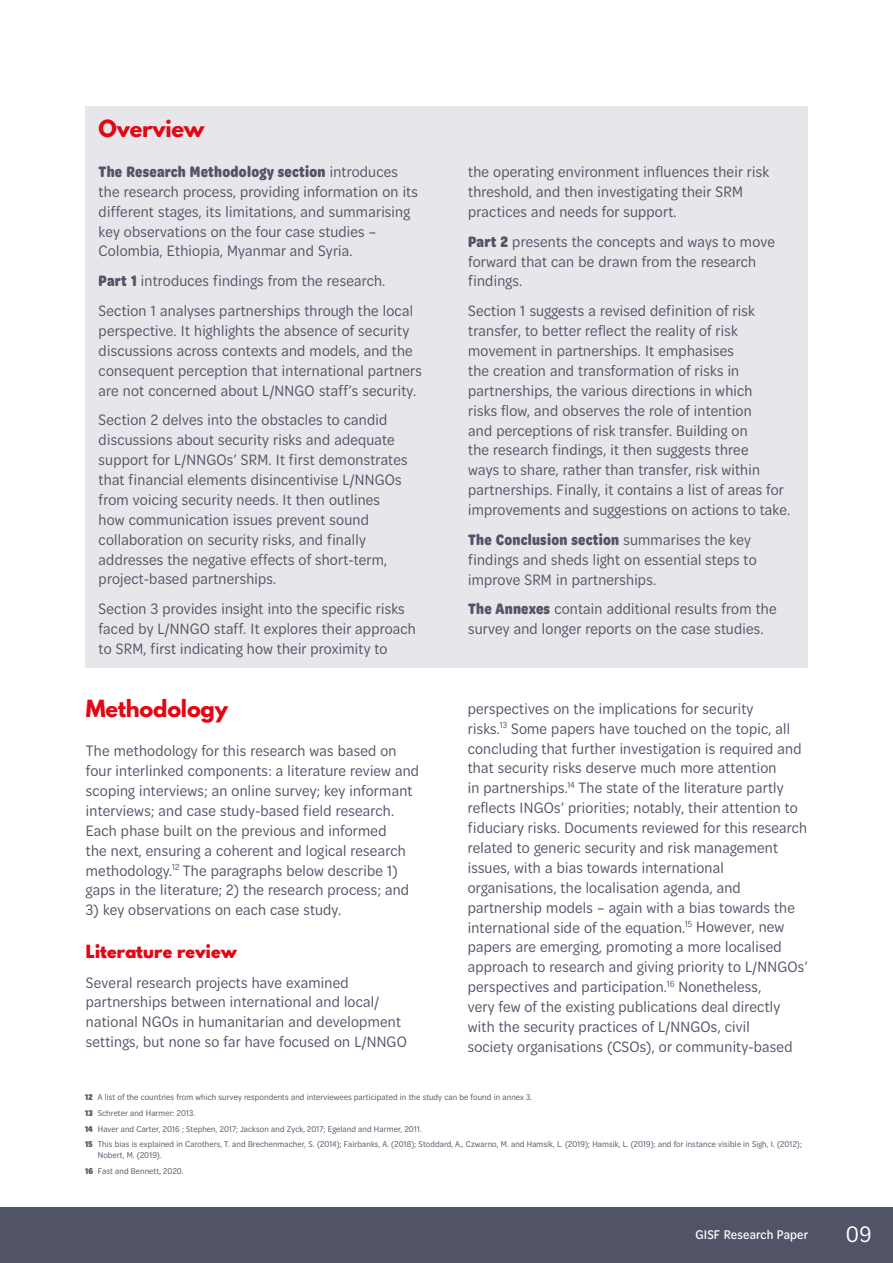
<style>
.page{position:relative;width:893px;height:1263px;background:#fff}
.page>*{position:absolute;margin:0;border:0;box-sizing:border-box;transform-origin:0 0}
.t1{font:24px "Omnes Cond";color:#fff}
.t2{font:800 21px "Spartan MB";letter-spacing:-.01em;color:#e30613}
.t3{font:16.2px/20px "Omnes Cond";letter-spacing:.015em;color:#505466}
.t4{font:900 16.2px "Spartan MB";letter-spacing:.01em;color:#e30613}
.t5{font:500 13.5px "Omnes Cond";letter-spacing:.015em;color:#fff}
.t6{font:9px/15.8px "Omnes Cond";letter-spacing:.015em;color:#505466}
.s1{font-weight:700}
</style>
<div class="page">
<div style="left:0;top:1208px;width:893px;height:55px;background:#505466"></div>
<div style="left:86px;top:106px;width:722px;height:562px;background:#e7e6ea"></div>
<p class="t2" style="left:99px;top:112px;width:107px">Overview</p>
<p class="t3" style="left:99px;top:161px;width:321px"><span class="s1">The Research Methodology section</span> introduces the research process, providing information on its different stages, its limitations, and summarising key observations on the four case studies – Colombia, Ethiopia, Myanmar and Syria.</p>
<p class="t3" style="left:99px;top:265px;width:316px;line-height:29.8px"><span class="s1">Part 1</span> introduces findings from the research.<br>Section 1 analyses partnerships through the local</p>
<p class="t3" style="left:99px;top:320px;width:325px">perspective. It highlights the absence of security discussions across contexts and models, and the consequent perception that international partners are not concerned about L/NNGO staff’s security.</p>
<p class="t3" style="left:99px;top:409px;width:310px">Section 2 delves into the obstacles to candid discussions about security risks and adequate support for L/NNGOs’ SRM. It first demonstrates that financial elements disincentivise L/NNGOs from voicing security needs. It then outlines how communication issues prevent sound collaboration on security risks, and finally addresses the negative effects of short-term, project-based partnerships.</p>
<p class="t3" style="left:99px;top:598px;width:319px">Section 3 provides insight into the specific risks faced by L/NNGO staff. It explores their approach to SRM, first indicating how their proximity to</p>
<p class="t2" style="left:86px;top:692px;width:144px">Methodology</p>
<p class="t3" style="left:86px;top:740px;width:335px">The methodology for this research was based on four interlinked components: a literature review and scoping interviews; an online survey; key informant interviews; and case study-based field research.<br>Each phase built on the previous and informed<br>the next, ensuring a coherent and logical research methodology.<sup>12</sup> The paragraphs below describe 1) gaps in the literature; 2) the research process; and</p>
<p class="t3" style="left:86px;top:899px;width:257px">3) key observations on each case study.</p>
<p class="t4" style="left:86px;top:938px;width:153px">Literature review</p>
<p class="t3" style="left:86px;top:971px;width:322px">Several research projects have examined partnerships between international and local/ national NGOs in humanitarian and development settings, but none so far have focused on L/NNGO</p>
<p class="t3" style="left:468px;top:161px;width:302px">the operating environment influences their risk threshold, and then investigating their SRM practices and needs for support.</p>
<p class="t3" style="left:468px;top:231px;width:308px"><span class="s1">Part 2</span> presents the concepts and ways to move forward that can be drawn from the research findings.</p>
<p class="t3" style="left:468px;top:300px;width:323px">Section 1 suggests a revised definition of risk transfer, to better reflect the reality of risk movement in partnerships. It emphasises<br>the creation and transformation of risks in partnerships, the various directions in which<br>risks flow, and observes the role of intention<br>and perceptions of risk transfer. Building on<br>the research findings, it then suggests three<br>ways to share, rather than transfer, risk within partnerships. Finally, it contains a list of areas for improvements and suggestions on actions to take.</p>
<p class="t3" style="left:468px;top:529px;width:290px"><span class="s1">The Conclusion section</span> summarises the key findings and sheds light on essential steps to improve SRM in partnerships.</p>
<p class="t3" style="left:468px;top:598px;width:310px"><span class="s1">The Annexes</span> contain additional results from the survey and longer reports on the case studies.</p>
<p class="t3" style="left:468px;top:698px;width:341px">perspectives on the implications for security<br>risks.<sup>13</sup> Some papers have touched on the topic, all concluding that further investigation is required and that security risks deserve much more attention<br>in partnerships.<sup>14</sup> The state of the literature partly reflects INGOs’ priorities; notably, their attention to fiduciary risks. Documents reviewed for this research related to generic security and risk management issues, with a bias towards international organisations, the localisation agenda, and partnership models – again with a bias towards the international side of the equation.<sup>15</sup> However, new papers are emerging, promoting a more localised approach to research and giving priority to L/NNGOs’ perspectives and participation.<sup>16</sup> Nonetheless,<br>very few of the existing publications deal directly with the security practices of L/NNGOs, civil<br>society organisations (CSOs), or community‑based</p>
<p class="t6" style="left:85px;top:1089px;width:718px"><span class="s1">12</span> A list of the countries from which survey respondents and interviewees participated in the study can be found in annex 3.<br><span class="s1">13</span> Schreter and Harmer: 2013.<br><span class="s1">14</span> Haver and Carter, 2016 ; Stephen, 2017; Jackson and Zyck, 2017; Egeland and Harmer, 2011.<br><span class="s1">15</span> This bias is explained in Carothers, T. and Brechenmacher, S. (2014); Fairbanks, A. (2018); Stoddard, A., Czwarno, M. and Hamsik, L. (2019); Hamsik, L. (2019); and for instance visible in Sigh, I. (2012);</p>
<p class="t6" style="left:85px;top:1147px;width:100px;text-indent:13px">Nobert, M. (2019).<br><span class="s1">16</span> Fast and Bennett, 2020.</p>
<p class="t5" style="left:695px;top:1225px;width:114px">GISF Research Paper</p>
<h1 class="t1" style="left:846px;top:1218px;width:27px">09</h1>
</div>
